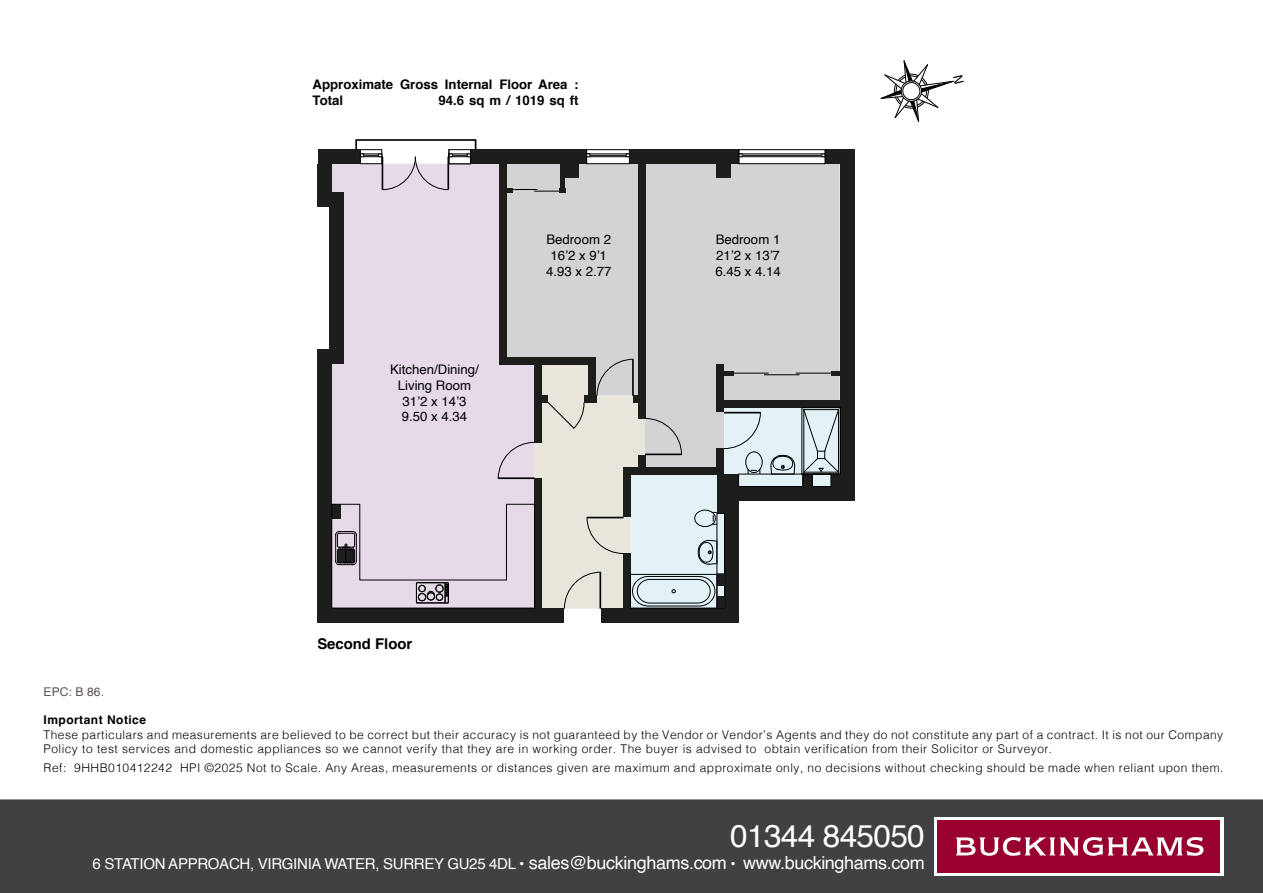
<style>
.page{position:relative;width:1263px;height:893px;background:#fff}
.page>*{position:absolute;margin:0;border:0;box-sizing:border-box;transform-origin:0 0}
.t1{font:31.5px "Helvetica";letter-spacing:-.02em;color:#fff}
.t2{font:15px "Helvetica";letter-spacing:-.02em;color:#fff}
.t3{font:700 14.85px "Helvetica";color:#000}
.t4{font:13.2px/15.9px "Helvetica";color:#000;text-align:center}
.t5{font:700 13.2px/15.9px "Helvetica";color:#020303}
.t6{font:300 12px/14.4px "Helvetica";letter-spacing:.04em;color:#000}
.t7{font:700 12px "Helvetica";letter-spacing:.04em;color:#000}
.t8{font:12px "Helvetica";color:#584e4b}
.s1{font-size:18px}
</style>
<div class="page">
<div style="left:332px;top:164px;width:167px;height:195px;background:#e6dae9"></div>
<div style="left:506px;top:164px;width:334px;height:285px;background:#d3d3d6"></div>
<div style="left:630px;top:474px;width:95px;height:134px;background:#e3f2f6"></div>
<div style="left:724px;top:408px;width:116px;height:84px;background:#e3f2f6"></div>
<div style="left:318px;top:164px;width:14px;height:42px;background:#1d1d1b"></div>
<div style="left:329px;top:192px;width:14px;height:172px;background:#1d1d1b"></div>
<div style="left:318px;top:350px;width:14px;height:258px;background:#1d1d1b"></div>
<div style="left:318px;top:150px;width:42px;height:14px;background:#1d1d1b"></div>
<div style="left:318px;top:608px;width:246px;height:14px;background:#1d1d1b"></div>
<div style="left:601px;top:608px;width:137px;height:14px;background:#1d1d1b"></div>
<div style="left:470px;top:150px;width:117px;height:14px;background:#1d1d1b"></div>
<div style="left:629px;top:150px;width:110px;height:14px;background:#1d1d1b"></div>
<div style="left:825px;top:150px;width:29px;height:14px;background:#1d1d1b"></div>
<div style="left:840px;top:150px;width:14px;height:351px;background:#1d1d1b"></div>
<div style="left:738px;top:486px;width:116px;height:15px;background:#1d1d1b"></div>
<div style="left:724px;top:474px;width:14px;height:148px;background:#1d1d1b"></div>
<div style="left:499px;top:357px;width:96px;height:7px;background:#1d1d1b"></div>
<div style="left:623px;top:467px;width:101px;height:7px;background:#1d1d1b"></div>
<div style="left:638px;top:161px;width:7px;height:257px;background:#1d1d1b"></div>
<div style="left:717px;top:449px;width:7px;height:23px;background:#1d1d1b"></div>
<div style="left:717px;top:364px;width:7px;height:48px;background:#1d1d1b"></div>
<div style="left:717px;top:164px;width:14px;height:14px;background:#1d1d1b"></div>
<div style="left:565px;top:164px;width:14px;height:14px;background:#1d1d1b"></div>
<div style="left:724px;top:401px;width:116px;height:7px;background:#1d1d1b"></div>
<svg style="left:724px;top:372px;width:9px;height:4px"></svg>
<svg style="left:831px;top:372px;width:9px;height:4px"></svg>
<div style="left:717px;top:474px;width:8px;height:39px;background:#1d1d1b"></div>
<div style="left:717px;top:574px;width:8px;height:34px;border:1px solid #000"></div>
<div style="left:717px;top:513px;width:8px;height:61px;border:1px solid #000"></div>
<div style="left:717px;top:596px;width:8px;height:12px;background:#1d1d1b"></div>
<div style="left:717px;top:574px;width:8px;height:12px;background:#1d1d1b"></div>
<div style="left:803px;top:474px;width:37px;height:13px;border:1px solid #000"></div>
<div style="left:803px;top:474px;width:9px;height:12px;background:#1d1d1b"></div>
<div style="left:831px;top:474px;width:9px;height:12px;background:#1d1d1b"></div>
<div style="left:812px;top:474px;width:19px;height:13px;border:1px solid #000"></div>
<div style="left:738px;top:474px;width:65px;height:13px;border:1px solid #000"></div>
<div style="left:355px;top:139px;width:121px;height:11px;border:2px solid #000"></div>
<div style="left:499px;top:164px;width:7px;height:200px;background:#1d1d1b"></div>
<hr style="left:561px;top:164px;width:4px;height:29px;background:#1d1d1b">
<svg style="left:588px;top:153px;width:40px;height:5px"></svg>
<div style="left:586px;top:149px;width:44px;height:15px;border:1px solid #000"></div>
<div style="left:586px;top:154px;width:44px;height:3px;border:1px solid #000"></div>
<svg style="left:586px;top:154px;width:4px;height:3px"></svg>
<svg style="left:626px;top:154px;width:4px;height:3px"></svg>
<hr style="left:590px;top:155px;width:36px;height:1px;background:#000">
<svg style="left:362px;top:153px;width:18px;height:1px"></svg>
<div style="left:360px;top:149px;width:22px;height:15px;border:1px solid #000"></div>
<svg style="left:741px;top:153px;width:82px;height:5px"></svg>
<div style="left:739px;top:149px;width:86px;height:15px;border:1px solid #000"></div>
<div style="left:739px;top:154px;width:86px;height:3px;border:1px solid #000"></div>
<hr style="left:742px;top:155px;width:80px;height:1px;background:#000">
<svg style="left:451px;top:153px;width:18px;height:1px"></svg>
<div style="left:449px;top:149px;width:22px;height:15px;border:1px solid #000"></div>
<svg style="left:723px;top:412px;width:38px;height:37px"></svg>
<hr style="left:724px;top:412px;width:36px;height:1px;background:#000">
<svg style="left:360px;top:154px;width:111px;height:36px"></svg>
<hr style="left:447px;top:157px;width:2px;height:33px;background:#000">
<svg style="left:506px;top:188px;width:55px;height:5px"></svg>
<hr style="left:733px;top:373px;width:36px;height:1px;background:#000">
<hr style="left:796px;top:373px;width:35px;height:1px;background:#000">
<hr style="left:764px;top:374px;width:35px;height:1px;background:#000">
<hr style="left:802px;top:408px;width:1px;height:66px;background:#000">
<hr style="left:840px;top:408px;width:1px;height:66px;background:#000">
<hr style="left:802px;top:407px;width:38px;height:1px;background:#000">
<svg style="left:802px;top:409px;width:38px;height:66px"></svg>
<svg style="left:770px;top:455px;width:25px;height:19px"></svg>
<div style="left:745px;top:452px;width:17px;height:21px;border:1px solid #000;border-radius:50%"></div>
<svg style="left:748px;top:469px;width:13px;height:5px"></svg>
<svg style="left:331px;top:359px;width:386px;height:250px;background:#d2cdd3"></svg>
<div style="left:0;top:799px;width:1263px;height:94px;background:#414042"></div>
<div style="left:934px;top:817px;width:289px;height:58px;background:linear-gradient(to right,#fff,#fff)"></div>
<div style="left:937px;top:820px;width:283px;height:52px;background:#98002e"></div>
<svg style="left:955px;top:837px;width:248px;height:19px"></svg>
<svg style="left:880px;top:60px;width:74px;height:62px"></svg>
<p class="t5" style="left:313px;top:77px;width:268px">Approximate Gross Internal Floor Area :<br>Total</p>
<p class="t5" style="left:438px;top:93px;width:142px">94.6 sq m / 1019 sq ft</p>
<p class="t8" style="left:44px;top:682px;width:62px">EPC: B 86.</p>
<p class="t4" style="left:390px;top:362px;width:90px">Kitchen/Dining/<br>Living Room<br>31’2 x 14’3<br>9.50 x 4.34</p>
<p class="t4" style="left:546px;top:232px;width:67px">Bedroom 2<br>16’2 x 9’1<br>4.93 x 2.77</p>
<p class="t4" style="left:715px;top:232px;width:67px;text-align:justify">Bedroom 1<br>21’2 x 13’7<br>6.45 x 4.14</p>
<p class="t3" style="left:317px;top:631px;width:96px">Second Floor</p>
<p class="t7" style="left:44px;top:713px;width:104px">Important Notice</p>
<p class="t6" style="left:44px;top:726px;width:1181px">These particulars and measurements are believed to be correct but their accuracy is not guaranteed by the Vendor or Vendor’s Agents and they do not constitute any part of a contract. It is not our Company<br>Policy to test services and domestic appliances so we cannot verify that they are in working order. The buyer is advised to obtain verification from their Solicitor or Surveyor.</p>
<p class="t6" style="left:44px;top:759px;width:1181px">Ref: 9HHB010412242 HPI ©2025 Not to Scale. Any Areas, measurements or distances given are maximum and approximate only, no decisions without checking should be made when reliant upon them.</p>
<h1 class="t1" style="left:730px;top:812px;width:196px">01344 845050</h1>
<p class="t2" style="left:93px;top:852px;width:834px">6 STATION APPROACH, VIRGINIA WATER, SURREY GU25 4DL • <span class="s1">sales@buckinghams.com</span> • <span class="s1">www.buckinghams.com</span></p>
</div>
